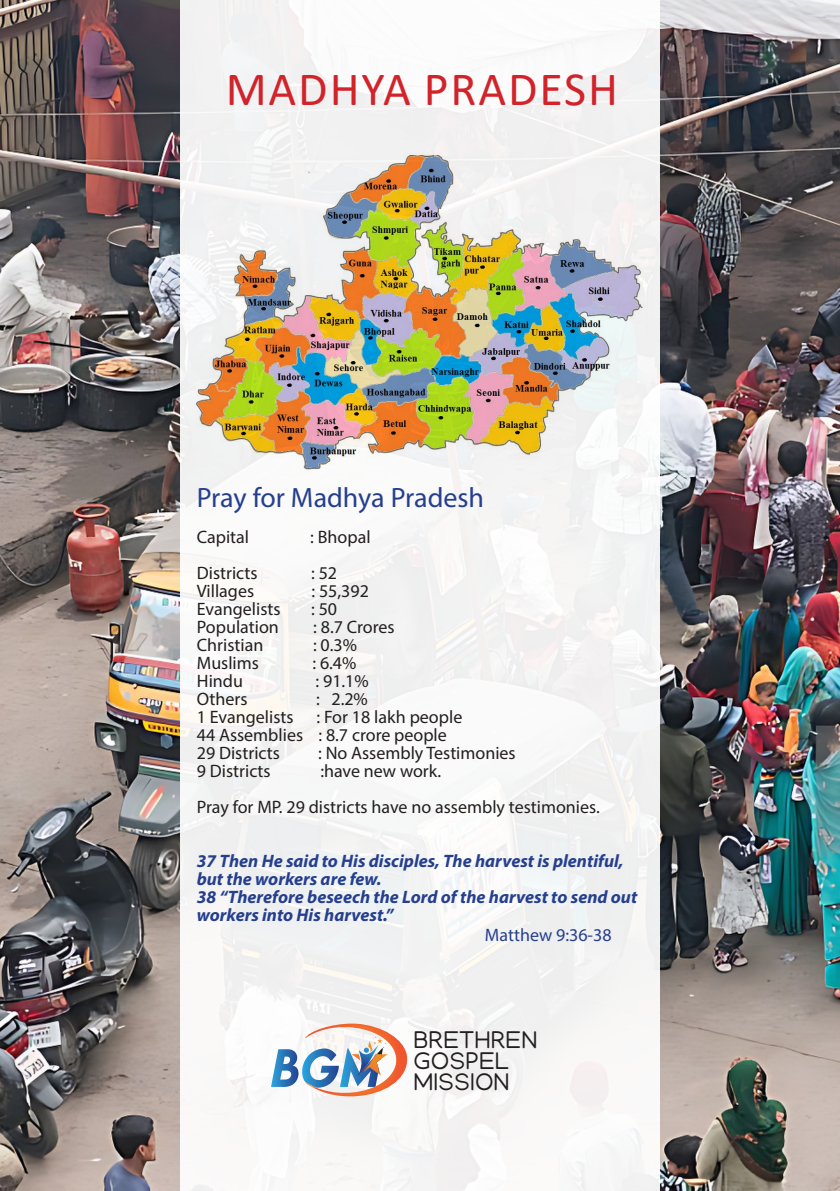
<style>
.page{position:relative;width:840px;height:1191px;background:#fff}
.page>*{position:absolute;margin:0;border:0;box-sizing:border-box;transform-origin:0 0}
.t1{font:48px "Calibri";letter-spacing:.04em;color:#d1232a}
.t2{font:28px "Myriad Pro";color:#253f8e}
.t3{font:24.8px "Manjari";color:#231f20}
.t4{font:18px/18px "Myriad Pro";color:#231f20}
.t5{font:italic 700 18px/18px "Myriad Pro";color:#253f8e}
.t6{font:18px "Myriad Pro";color:#253f8e}
</style>
<div class="page">
<img style="left:0;top:0;width:840px;height:1191px">
<div style="left:180px;top:0;width:480px;height:1191px;background:#f6f5f5"></div>
<svg style="left:271px;top:1023px;width:137px;height:74px"></svg>
<img style="left:178px;top:145px;width:484px;height:335px">
<p class="t1" style="left:226px;top:56px;width:394px">MADHYA PRADESH</p>
<p class="t2" style="left:197px;top:480px;width:289px">Pray for Madhya Pradesh</p>
<p class="t4" style="left:197px;top:528px;width:54px">Capital</p>
<p class="t4" style="left:310px;top:528px;width:62px">: Bhopal</p>
<p class="t4" style="left:197px;top:564px;width:62px">Districts</p>
<p class="t4" style="left:311px;top:564px;width:28px">: 52</p>
<p class="t4" style="left:197px;top:582px;width:59px">Villages</p>
<p class="t4" style="left:311px;top:582px;width:59px">: 55,392</p>
<p class="t4" style="left:197px;top:600px;width:85px">Evangelists</p>
<p class="t4" style="left:311px;top:600px;width:28px">: 50</p>
<p class="t4" style="left:197px;top:618px;width:84px">Population</p>
<p class="t4" style="left:313px;top:618px;width:83px">: 8.7 Crores</p>
<p class="t4" style="left:197px;top:636px;width:68px">Christian</p>
<p class="t4" style="left:313px;top:636px;width:45px">: 0.3%</p>
<p class="t4" style="left:197px;top:654px;width:64px">Muslims</p>
<p class="t4" style="left:312px;top:654px;width:45px">: 6.4%</p>
<p class="t4" style="left:197px;top:672px;width:48px">Hindu</p>
<p class="t4" style="left:315px;top:672px;width:55px">: 91.1%</p>
<p class="t4" style="left:197px;top:690px;width:52px">Others</p>
<p class="t4" style="left:316px;top:690px;width:53px">: 2.2%</p>
<p class="t4" style="left:197px;top:708px;width:98px">1 Evangelists</p>
<p class="t4" style="left:197px;top:708px;width:267px;text-indent:120px">: For 18 lakh people<br>44 Assemblies : 8.7 crore people<br>29 Districts</p>
<p class="t4" style="left:318px;top:744px;width:199px">: No Assembly Testimonies</p>
<p class="t4" style="left:197px;top:753px;width:404px;line-height:36px;text-indent:123px">:have new work.<br>Pray for MP. 29 districts have no assembly testimonies.</p>
<p class="t5" style="left:197px;top:851px;width:442px">37 Then He said to His disciples, The harvest is plentiful, but the workers are few.<br>38 “Therefore beseech the Lord of the harvest to send out workers into His harvest.”</p>
<p class="t6" style="left:485px;top:923px;width:128px">Matthew 9:36-38</p>
<p class="t4" style="left:197px;top:762px;width:75px">9 Districts</p>
<p class="t3" style="left:413px;top:1024px;width:125px">BRETHREN</p>
<p class="t3" style="left:413px;top:1046px;width:97px">GOSPEL</p>
<p class="t3" style="left:413px;top:1067px;width:98px">MISSION</p>
</div>
